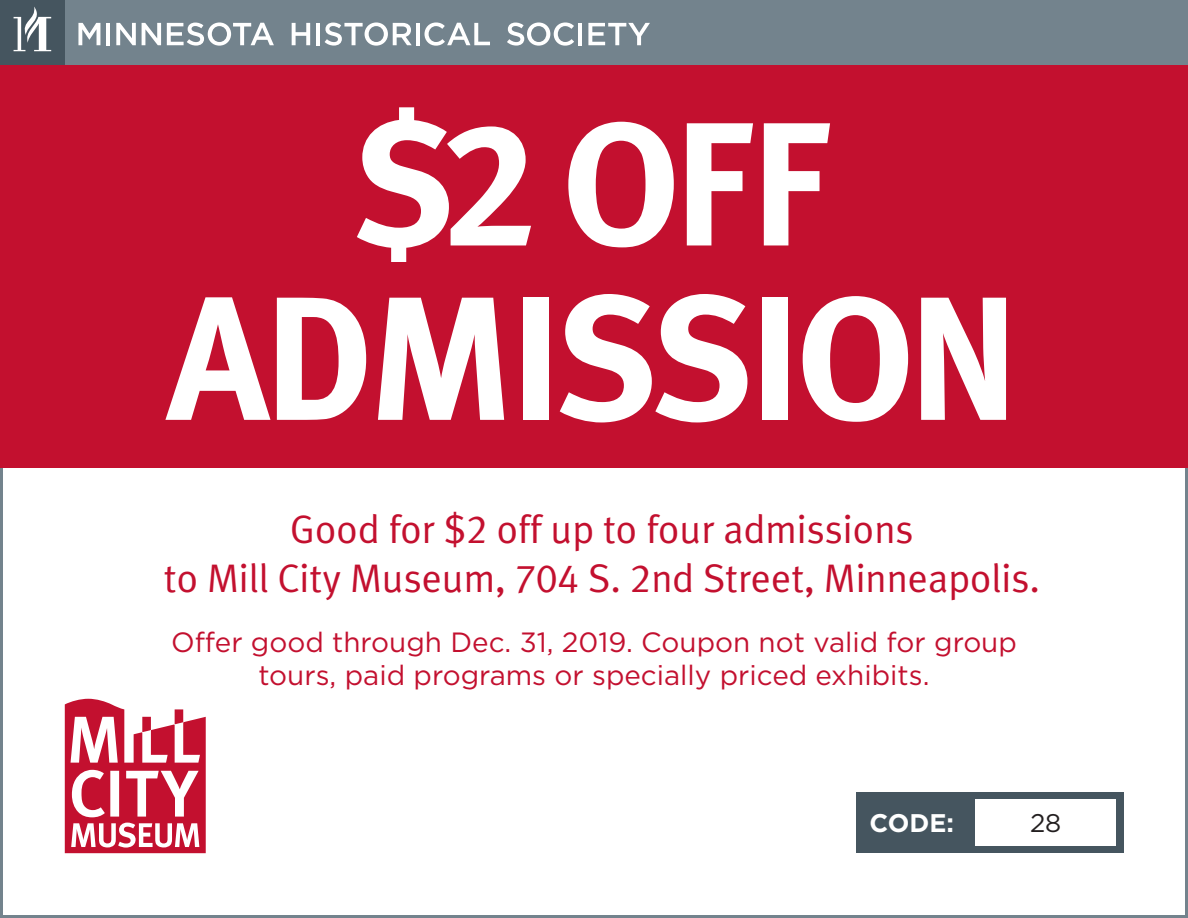
<style>
.page{position:relative;width:1188px;height:918px;background:#fff}
.page>*{position:absolute;margin:0;border:0;box-sizing:border-box;transform-origin:0 0}
.t1{font:175.8px/174.3px "Meta Plus Bold Caps";letter-spacing:-.04em;color:#fff;text-align:center}
.t2{font:39.9px/48.6px "Meta Plus Normal";color:#c3102f;text-align:center}
.t3{font:27.9px/33px "Gotham";color:#c3102f;text-align:center}
.t4{font:700 25.5px "Gotham";color:#fff}
.t5{font:25.5px "Gotham";color:#231f20}
.s1{font-family:"Meta Plus Normal Caps"}
</style>
<div class="page">
<div style="left:0;top:0;width:1188px;height:468px;background:#c3102f"></div>
<div style="left:65px;top:0;width:1123px;height:65px;background:#73838d"></div>
<div style="left:0;top:0;width:65px;height:65px;background:#45555f"></div>
<svg style="left:14px;top:7px;width:37px;height:44px"></svg>
<svg style="left:78px;top:23px;width:22px;height:22px"></svg>
<hr style="left:106px;top:23px;width:4px;height:22px;background:#fff">
<svg style="left:116px;top:23px;width:20px;height:22px"></svg>
<svg style="left:142px;top:23px;width:19px;height:22px"></svg>
<svg style="left:167px;top:22px;width:107px;height:24px"></svg>
<svg style="left:292px;top:23px;width:18px;height:22px"></svg>
<hr style="left:316px;top:23px;width:4px;height:22px;background:#fff">
<svg style="left:325px;top:22px;width:87px;height:24px"></svg>
<hr style="left:416px;top:23px;width:4px;height:22px;background:#fff">
<svg style="left:424px;top:22px;width:66px;height:24px"></svg>
<svg style="left:507px;top:22px;width:67px;height:24px"></svg>
<hr style="left:579px;top:23px;width:3px;height:22px;background:#fff">
<svg style="left:588px;top:23px;width:62px;height:22px"></svg>
<svg style="left:65px;top:699px;width:141px;height:154px"></svg>
<div style="left:856px;top:793px;width:267px;height:60px;background:#45555f"></div>
<div style="left:975px;top:799px;width:141px;height:47px;background:#fff"></div>
<h1 class="t1" style="left:167px;top:96px;width:855px">$2 OFF<br>ADMISSION</h1>
<h2 class="t2" style="left:164px;top:505px;width:878px">Good for $<span class="s1">2</span> off up to four admissions<br>to Mill City Museum, <span class="s1">704</span> S. <span class="s1">2</span>nd Street, Minneapolis.</h2>
<p class="t3" style="left:171px;top:625px;width:847px">Offer good through Dec. 31, 2019. Coupon not valid for group tours, paid programs or specially priced exhibits.</p>
<p class="t4" style="left:870px;top:808px;width:86px">CODE:</p>
<p class="t5" style="left:1030px;top:809px;width:33px">28</p>
</div>
